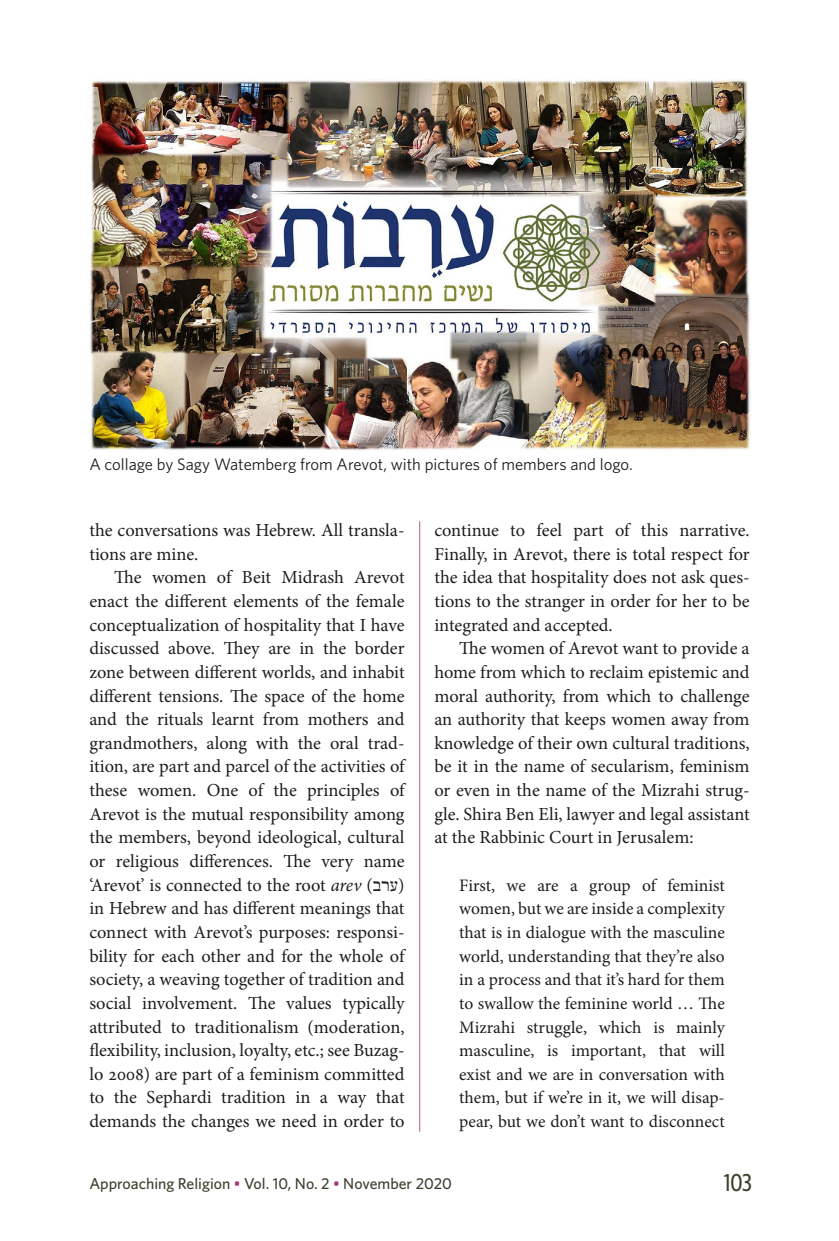
<style>
.page{position:relative;width:839px;height:1241px;background:#fff}
.page>*{position:absolute;margin:0;border:0;box-sizing:border-box;transform-origin:0 0}
.t1{font:500 24.5px "Whitney Condensed";color:#3d402e}
.Leipis{font:18.38px/23.6px "Minion Pro";color:#1d1d1b;text-align:justify}
.Leipis_1__kpl{font:18.38px/23.6px "Minion Pro";letter-spacing:-.005em;color:#1d1d1b}
.Lainaus{font:17.5px/23.6px "Minion Pro";color:#1d1d1b;text-align:justify}
.Kuvateksti{font:16.62px "Whitney";color:#1d1d1b}
.t2{font:500 15.75px "Whitney";color:#3d402e}
.s1{font-style:italic}
.s2{font-family:"Times New Roman"}
.s3{color:#a73570}
</style>
<div class="page">
<hr style="left:419px;top:521px;width:1px;height:610px;background:#b95d8d">
<img style="left:89px;top:80px;width:661px;height:370px">
<p class="Kuvateksti" style="left:89px;top:453px;width:545px">A collage by Sagy Watemberg from Arevot, with pictures of members and logo.</p>
<p class="Leipis_1__kpl" style="left:89px;top:518px;width:317px">the conversations was Hebrew. All transla&shy;tions are mine.</p>
<p class="Leipis" style="left:89px;top:565px;width:317px;text-indent:25px">The women of Beit Midrash Arevot enact the different elements of the female conceptualization of hospitality that I have discussed above. They are in the border zone between different worlds, and inhabit different tensions. The space of the home and the rituals learnt from mothers and grandmothers, along with the oral trad&shy;ition, are part and parcel of the activities of these women. One of the principles of Arevot is the mutual responsibility among the members, beyond ideological, cultural or religious differences. The very name ‘Arevot’ is connected to the root <span class="s1">arev</span> ( <span class="s2">ערב</span> ( in Hebrew and has different meanings that connect with Arevot’s purposes: responsi&shy;bility for each other and for the whole of society, a weaving together of tradition and social involvement. The values typically attributed to traditionalism (moderation, flexibility, inclusion, loyalty, etc.; see Buzag&shy;lo 2008) are part of a feminism committed to the Sephardi tradition in a way that demands the changes we need in order to</p>
<p class="Leipis" style="left:434px;top:518px;width:317px">continue to feel part of this narrative.<br>Finally, in Arevot, there is total respect for the idea that hospitality does not ask ques&shy;tions to the stranger in order for her to be integrated and accepted.</p>
<p class="Leipis" style="left:434px;top:636px;width:317px;text-indent:25px">The women of Arevot want to provide a home from which to reclaim epistemic and moral authority, from which to challenge an authority that keeps women away from knowledge of their own cultural traditions, be it in the name of secularism, feminism or even in the name of the Mizrahi strug&shy;gle. Shira Ben Eli, lawyer and legal assistant at the Rabbinic Court in Jerusalem:</p>
<p class="Lainaus" style="left:459px;top:873px;width:267px">First, we are a group of feminist women, but we are inside a complexity that is in dialogue with the masculine world, understanding that they’re also in a process and that it’s hard for them to swallow the feminine world … The Mizrahi struggle, which is mainly masculine, is important, that will exist and we are in conversation with them, but if we’re in it, we will disap&shy;pear, but we don’t want to disconnect</p>
<p class="t2" style="left:89px;top:1172px;width:364px">Approaching Religion <span class="s3">•</span> Vol. 10, No. 2 <span class="s3">•</span> November 2020</p>
<h1 class="t1" style="left:724px;top:1167px;width:29px">103</h1>
</div>
